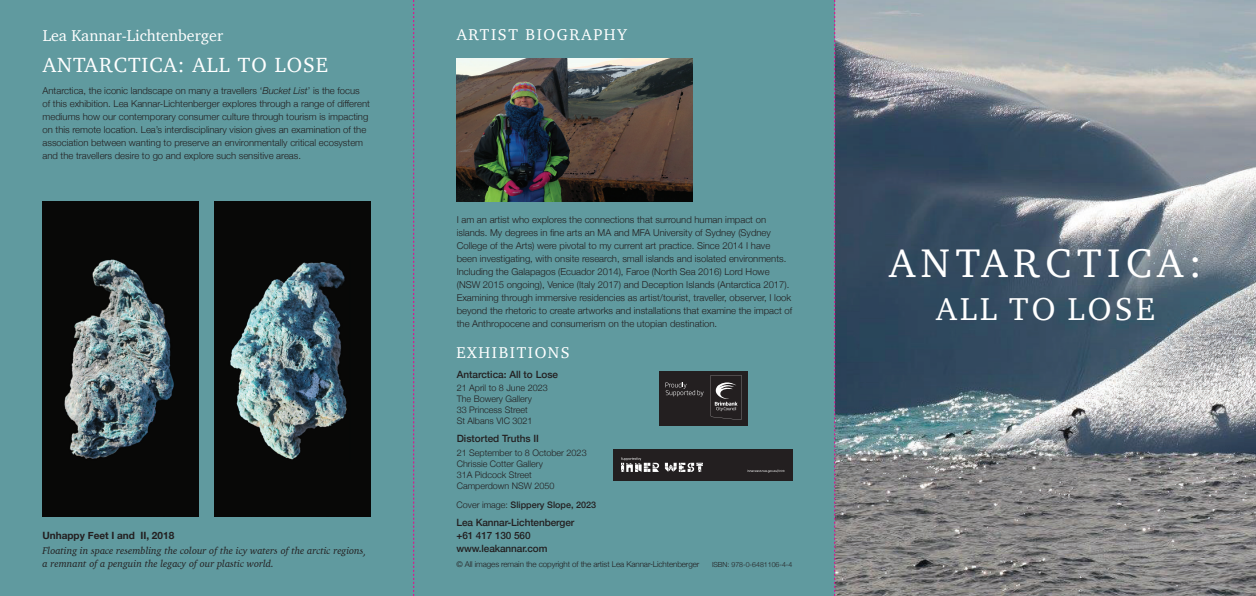
<style>
.page{position:relative;width:1256px;height:596px;background:#fff}
.page>*{position:absolute;margin:0;border:0;box-sizing:border-box;transform-origin:0 0}
.t1{font:40.9px "Charter";letter-spacing:.14em;color:#fff}
.t2{font:32.4px "Charter";letter-spacing:.1em;color:#fff}
.t3{font:21px "Charter";letter-spacing:.05em;color:#fff}
.t4{font:16px "Charter";letter-spacing:.1em;color:#fff}
.t5{font:16px "Charter";color:#fff}
.t6{font:italic 10px/13px "Charter";color:#231f20}
.t7{font:500 10px/13px "Helvetica Neue";letter-spacing:-.01em;color:#231f20}
.t8{font:700 10px "Helvetica Neue";color:#231f20}
.t9{font:300 9.5px/13px "Helvetica Neue";color:#231f20}
.t10{font:300 9px/11px "Helvetica Neue";color:#231f20}
.t11{font:500 9px "Helvetica Neue";color:#231f20}
.t12{font:300 8px "Helvetica Neue";letter-spacing:-.01em;color:#231f20}
.t13{font:300 7px "Helvetica Neue";color:#231f20}
.s1{font-style:italic}
.s2{font-weight:300}
</style>
<div class="page">
<img style="left:835px;top:0;width:421px;height:595px">
<div style="left:414px;top:0;width:421px;height:595px;background:#609a9f"></div>
<img style="left:456px;top:58px;width:236px;height:143px">
<div style="left:0;top:0;width:414px;height:595px;background:#609a9f"></div>
<img style="left:43px;top:202px;width:156px;height:314px">
<img style="left:214px;top:202px;width:157px;height:314px">
<svg style="left:413px;top:0;width:1px;height:595px"></svg>
<svg style="left:834px;top:0;width:1px;height:595px"></svg>
<div style="left:660px;top:370px;width:88px;height:55px;background:#231f20"></div>
<svg style="left:710px;top:375px;width:32px;height:44px"></svg>
<svg style="left:665px;top:382px;width:38px;height:14px"></svg>
<div style="left:613px;top:448px;width:179px;height:32px;background:#231f20"></div>
<svg style="left:747px;top:469px;width:37px;height:3px"></svg>
<svg style="left:665px;top:462px;width:38px;height:9px"></svg>
<svg style="left:621px;top:457px;width:38px;height:14px"></svg>
<h3 class="t5" style="left:43px;top:22px;width:182px">Lea Kannar-Lichtenberger</h3>
<h3 class="t3" style="left:43px;top:46px;width:287px">ANTARCTICA: ALL TO LOSE</h3>
<p class="t9" style="left:43px;top:83px;width:329px">Antarctica, the iconic landscape on many a travellers ‘<span class="s1">Bucket List</span>’ is the focus of this exhibition. Lea Kannar-Lichtenberger explores through a range of different mediums how our contemporary consumer culture through tourism is impacting on this remote location. Lea’s interdisciplinary vision gives an examination of the association between wanting to preserve an environmentally critical ecosystem and the travellers desire to go and explore such sensitive areas.</p>
<p class="t8" style="left:43px;top:526px;width:133px">Unhappy Feet I and II, 2018</p>
<p class="t6" style="left:43px;top:544px;width:325px">Floating in space resembling the colour of the icy waters of the arctic regions, a remnant of a penguin the legacy of our plastic world.</p>
<h3 class="t4" style="left:457px;top:21px;width:171px">ARTIST BIOGRAPHY</h3>
<p class="t9" style="left:457px;top:212px;width:337px">I am an artist who explores the connections that surround human impact on islands. My degrees in fine arts an MA and MFA University of Sydney (Sydney College of the Arts) were pivotal to my current art practice. Since 2014 I have been investigating, with onsite research, small islands and isolated environments.<br>Including the Galapagos (Ecuador 2014), Faroe (North Sea 2016) Lord Howe (NSW 2015 ongoing), Venice (Italy 2017) and Deception Islands (Antarctica 2017).<br>Examining through immersive residencies as artist/tourist, traveller, observer, I look beyond the rhetoric to create artworks and installations that examine the impact of the Anthropocene and consumerism on the utopian destination.</p>
<h3 class="t4" style="left:456px;top:338px;width:115px">EXHIBITIONS</h3>
<p class="t7" style="left:457px;top:366px;width:103px">Antarctica: All to Lose</p>
<p class="t10" style="left:457px;top:382px;width:93px">21 April to 8 June 2023<br>The Bowery Gallery<br>33 Princess Street<br>St Albans VIC 3021</p>
<p class="t7" style="left:457px;top:431px;width:84px">Distorted Truths II</p>
<p class="t10" style="left:457px;top:446px;width:131px">21 September to 8 October 2023<br>Chrissie Cotter Gallery<br>31A Pidcock Street<br>Camperdown NSW 2050</p>
<p class="t11" style="left:457px;top:497px;width:141px"><span class="s2">Cover image:</span> Slippery Slope, 2023</p>
<p class="t7" style="left:456px;top:515px;width:119px">Lea Kannar-Lichtenberger +61 417 130 560 www.leakannar.com</p>
<p class="t12" style="left:456px;top:557px;width:244px">© All images remain the copyright of the artist Lea Kannar-Lichtenberger</p>
<p class="t13" style="left:712px;top:558px;width:82px">ISBN: 978-0-6481106-4-4</p>
<h1 class="t1" style="left:889px;top:227px;width:314px">ANTARCTICA:</h1>
<h2 class="t2" style="left:936px;top:281px;width:220px">ALL TO LOSE</h2>
</div>
